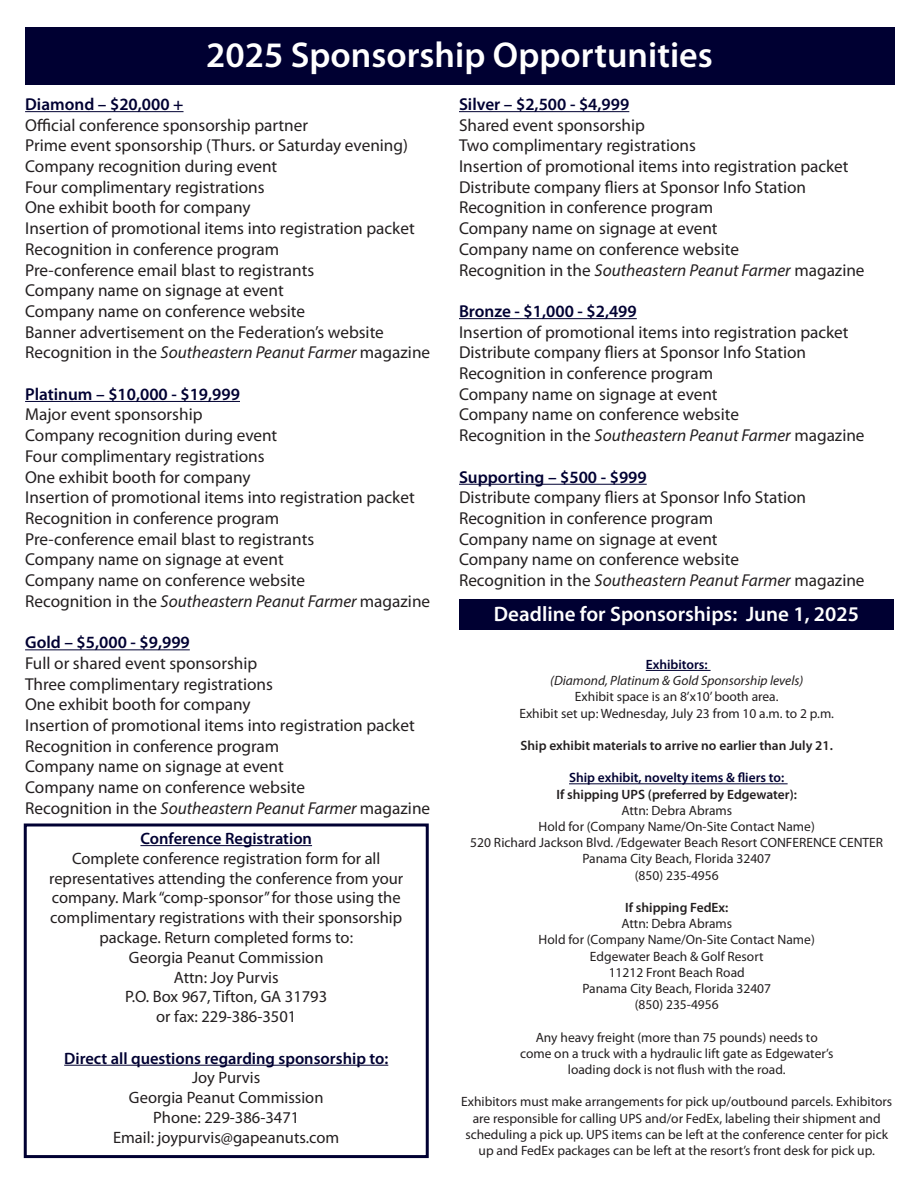
<style>
.page{position:relative;width:918px;height:1188px;background:#fff}
.page>*{position:absolute;margin:0;border:0;box-sizing:border-box;transform-origin:0 0}
.t1{font:600 36px "Myriad Pro";color:#fff}
.t2{font:600 21px "Myriad Pro";color:#fff}
.t3{font:17.25px "Myriad Pro";color:#231f20}
.t4{font:600 17.25px "Myriad Pro";color:#000032}
.t5{font:16.5px "Myriad Pro";color:#231f20}
.t6{font:600 16.5px "Myriad Pro";color:#000032}
.t7{font:13.5px/16.2px "Myriad Pro";color:#231f20;text-align:center}
.t8{font:600 13.5px "Myriad Pro";color:#231f20}
.t9{font:600 13.5px "Myriad Pro";color:#000032}
.t10{font:italic 13.5px "Myriad Pro";color:#231f20}
.s1{font-style:italic}
</style>
<div class="page">
<div style="left:24px;top:824px;width:405px;height:334px;border:3px solid #000032"></div>
<div style="left:25px;top:27px;width:869px;height:57px;background:#000032"></div>
<hr style="left:25px;top:111px;width:159px;height:1px;background:#000032">
<hr style="left:25px;top:401px;width:215px;height:1px;background:#000032">
<hr style="left:25px;top:649px;width:165px;height:1px;background:#000032">
<div style="left:460px;top:600px;width:434px;height:30px;background:#000032"></div>
<hr style="left:459px;top:111px;width:170px;height:1px;background:#000032">
<hr style="left:459px;top:318px;width:178px;height:1px;background:#000032">
<hr style="left:459px;top:484px;width:188px;height:1px;background:#000032">
<hr style="left:140px;top:845px;width:172px;height:1px;background:#000032">
<hr style="left:64px;top:1065px;width:324px;height:1px;background:#000032">
<hr style="left:646px;top:670px;width:65px;height:1px;background:#000032">
<hr style="left:569px;top:783px;width:219px;height:1px;background:#000032">
<p class="t1" style="left:206px;top:32px;width:508px">2025 Sponsorship Opportunities</p>
<p class="t4" style="left:25px;top:93px;width:160px">Diamond – $20,000 +</p>
<p class="t3" style="left:25px;top:114px;width:285px">Official conference sponsorship partner</p>
<p class="t3" style="left:25px;top:135px;width:384px">Prime event sponsorship (Thurs. or Saturday evening)</p>
<p class="t3" style="left:25px;top:156px;width:254px">Company recognition during event</p>
<p class="t3" style="left:25px;top:176px;width:241px">Four complimentary registrations</p>
<p class="t3" style="left:25px;top:197px;width:227px">One exhibit booth for company</p>
<p class="t3" style="left:25px;top:218px;width:391px">Insertion of promotional items into registration packet</p>
<p class="t3" style="left:25px;top:238px;width:256px">Recognition in conference program</p>
<p class="t3" style="left:25px;top:259px;width:291px">Pre-conference email blast to registrants</p>
<p class="t3" style="left:25px;top:280px;width:260px">Company name on signage at event</p>
<p class="t3" style="left:25px;top:301px;width:282px">Company name on conference website</p>
<p class="t3" style="left:25px;top:321px;width:360px">Banner advertisement on the Federation’s website</p>
<p class="t3" style="left:25px;top:342px;width:407px">Recognition in the <span class="s1">Southeastern Peanut Farmer</span> magazine</p>
<p class="t4" style="left:25px;top:383px;width:216px">Platinum – $10,000 - $19,999</p>
<p class="t3" style="left:25px;top:404px;width:179px">Major event sponsorship</p>
<p class="t3" style="left:25px;top:425px;width:254px">Company recognition during event</p>
<p class="t3" style="left:25px;top:445px;width:241px">Four complimentary registrations</p>
<p class="t3" style="left:25px;top:466px;width:227px">One exhibit booth for company</p>
<p class="t3" style="left:25px;top:487px;width:391px">Insertion of promotional items into registration packet</p>
<p class="t3" style="left:25px;top:508px;width:256px">Recognition in conference program</p>
<p class="t3" style="left:25px;top:528px;width:291px">Pre-conference email blast to registrants</p>
<p class="t3" style="left:25px;top:549px;width:260px">Company name on signage at event</p>
<p class="t3" style="left:25px;top:570px;width:282px">Company name on conference website</p>
<p class="t3" style="left:25px;top:590px;width:407px">Recognition in the <span class="s1">Southeastern Peanut Farmer</span> magazine</p>
<p class="t4" style="left:25px;top:631px;width:166px">Gold – $5,000 - $9,999</p>
<p class="t3" style="left:25px;top:652px;width:234px">Full or shared event sponsorship</p>
<p class="t3" style="left:25px;top:673px;width:249px">Three complimentary registrations</p>
<p class="t3" style="left:25px;top:694px;width:227px">One exhibit booth for company</p>
<p class="t3" style="left:25px;top:715px;width:391px">Insertion of promotional items into registration packet</p>
<p class="t3" style="left:25px;top:735px;width:256px">Recognition in conference program</p>
<p class="t3" style="left:25px;top:756px;width:260px">Company name on signage at event</p>
<p class="t3" style="left:25px;top:777px;width:282px">Company name on conference website</p>
<p class="t3" style="left:25px;top:797px;width:407px">Recognition in the <span class="s1">Southeastern Peanut Farmer</span> magazine</p>
<p class="t6" style="left:140px;top:828px;width:173px">Conference Registration</p>
<p class="t5" style="left:72px;top:848px;width:310px">Complete conference registration form for all</p>
<p class="t5" style="left:49px;top:868px;width:356px">representatives attending the conference from your</p>
<p class="t5" style="left:52px;top:888px;width:350px">company. Mark “comp-sponsor” for those using the</p>
<p class="t5" style="left:50px;top:907px;width:353px">complimentary registrations with their sponsorship</p>
<p class="t5" style="left:99px;top:927px;width:255px">package. Return completed forms to:</p>
<p class="t5" style="left:129px;top:947px;width:196px">Georgia Peanut Commission</p>
<p class="t5" style="left:174px;top:967px;width:106px">Attn: Joy Purvis</p>
<p class="t5" style="left:125px;top:987px;width:203px">P.O. Box 967, Tifton, GA 31793</p>
<p class="t5" style="left:156px;top:1006px;width:142px">or fax: 229-386-3501</p>
<p class="t6" style="left:64px;top:1048px;width:326px">Direct all questions regarding sponsorship to:</p>
<p class="t5" style="left:192px;top:1068px;width:70px">Joy Purvis</p>
<p class="t5" style="left:129px;top:1087px;width:196px">Georgia Peanut Commission</p>
<p class="t5" style="left:153px;top:1107px;width:148px">Phone: 229-386-3471</p>
<p class="t5" style="left:113px;top:1127px;width:228px">Email: joypurvis@gapeanuts.com</p>
<p class="t4" style="left:459px;top:93px;width:172px">Silver – $2,500 - $4,999</p>
<p class="t3" style="left:459px;top:114px;width:188px">Shared event sponsorship</p>
<p class="t3" style="left:459px;top:135px;width:238px">Two complimentary registrations</p>
<p class="t3" style="left:459px;top:156px;width:391px">Insertion of promotional items into registration packet</p>
<p class="t3" style="left:459px;top:176px;width:349px">Distribute company fliers at Sponsor Info Station</p>
<p class="t3" style="left:459px;top:197px;width:256px">Recognition in conference program</p>
<p class="t3" style="left:459px;top:218px;width:260px">Company name on signage at event</p>
<p class="t3" style="left:459px;top:238px;width:282px">Company name on conference website</p>
<p class="t3" style="left:459px;top:259px;width:407px">Recognition in the <span class="s1">Southeastern Peanut Farmer</span> magazine</p>
<p class="t4" style="left:459px;top:300px;width:179px">Bronze - $1,000 - $2,499</p>
<p class="t3" style="left:459px;top:321px;width:391px">Insertion of promotional items into registration packet</p>
<p class="t3" style="left:459px;top:342px;width:349px">Distribute company fliers at Sponsor Info Station</p>
<p class="t3" style="left:459px;top:363px;width:256px">Recognition in conference program</p>
<p class="t3" style="left:459px;top:383px;width:260px">Company name on signage at event</p>
<p class="t3" style="left:459px;top:404px;width:282px">Company name on conference website</p>
<p class="t3" style="left:459px;top:425px;width:407px">Recognition in the <span class="s1">Southeastern Peanut Farmer</span> magazine</p>
<p class="t4" style="left:459px;top:466px;width:189px">Supporting – $500 - $999</p>
<p class="t3" style="left:459px;top:487px;width:349px">Distribute company fliers at Sponsor Info Station</p>
<p class="t3" style="left:459px;top:508px;width:256px">Recognition in conference program</p>
<p class="t3" style="left:459px;top:528px;width:260px">Company name on signage at event</p>
<p class="t3" style="left:459px;top:549px;width:282px">Company name on conference website</p>
<p class="t3" style="left:459px;top:570px;width:407px">Recognition in the <span class="s1">Southeastern Peanut Farmer</span> magazine</p>
<p class="t2" style="left:494px;top:601px;width:367px">Deadline for Sponsorships: June 1, 2025</p>
<p class="t9" style="left:646px;top:656px;width:64px">Exhibitors:</p>
<p class="t10" style="left:550px;top:672px;width:255px">(Diamond, Platinum &amp; Gold Sponsorship levels)</p>
<p class="t7" style="left:575px;top:689px;width:205px">Exhibit space is an 8’x10’ booth area.</p>
<p class="t7" style="left:519px;top:705px;width:316px">Exhibit set up: Wednesday, July 23 from 10 a.m. to 2 p.m.</p>
<p class="t8" style="left:521px;top:737px;width:314px">Ship exhibit materials to arrive no earlier than July 21.</p>
<p class="t9" style="left:569px;top:769px;width:217px">Ship exhibit, novelty items &amp; fliers to:</p>
<p class="t8" style="left:557px;top:786px;width:242px">If shipping UPS (preferred by Edgewater):</p>
<p class="t7" style="left:621px;top:802px;width:112px">Attn: Debra Abrams</p>
<p class="t7" style="left:539px;top:818px;width:278px">Hold for (Company Name/On-Site Contact Name)</p>
<p class="t7" style="left:470px;top:834px;width:414px">520 Richard Jackson Blvd. /Edgewater Beach Resort CONFERENCE CENTER</p>
<p class="t7" style="left:582px;top:851px;width:190px">Panama City Beach, Florida 32407</p>
<p class="t7" style="left:635px;top:867px;width:85px">(850) 235-4956</p>
<p class="t8" style="left:625px;top:899px;width:105px">If shipping FedEx:</p>
<p class="t7" style="left:621px;top:915px;width:112px">Attn: Debra Abrams</p>
<p class="t7" style="left:539px;top:932px;width:278px">Hold for (Company Name/On-Site Contact Name)</p>
<p class="t7" style="left:590px;top:948px;width:175px">Edgewater Beach &amp; Golf Resort</p>
<p class="t7" style="left:609px;top:964px;width:138px">11212 Front Beach Road</p>
<p class="t7" style="left:582px;top:980px;width:190px">Panama City Beach, Florida 32407</p>
<p class="t7" style="left:635px;top:996px;width:85px">(850) 235-4956</p>
<p class="t7" style="left:536px;top:1029px;width:284px">Any heavy freight (more than 75 pounds) needs to</p>
<p class="t7" style="left:520px;top:1045px;width:315px">come on a truck with a hydraulic lift gate as Edgewater’s</p>
<p class="t7" style="left:568px;top:1061px;width:219px">loading dock is not flush with the road.</p>
<p class="t7" style="left:461px;top:1094px;width:432px">Exhibitors must make arrangements for pick up/outbound parcels. Exhibitors are responsible for calling UPS and/or FedEx, labeling their shipment and scheduling a pick up. UPS items can be left at the conference center for pick up and FedEx packages can be left at the resort’s front desk for pick up.</p>
</div>
